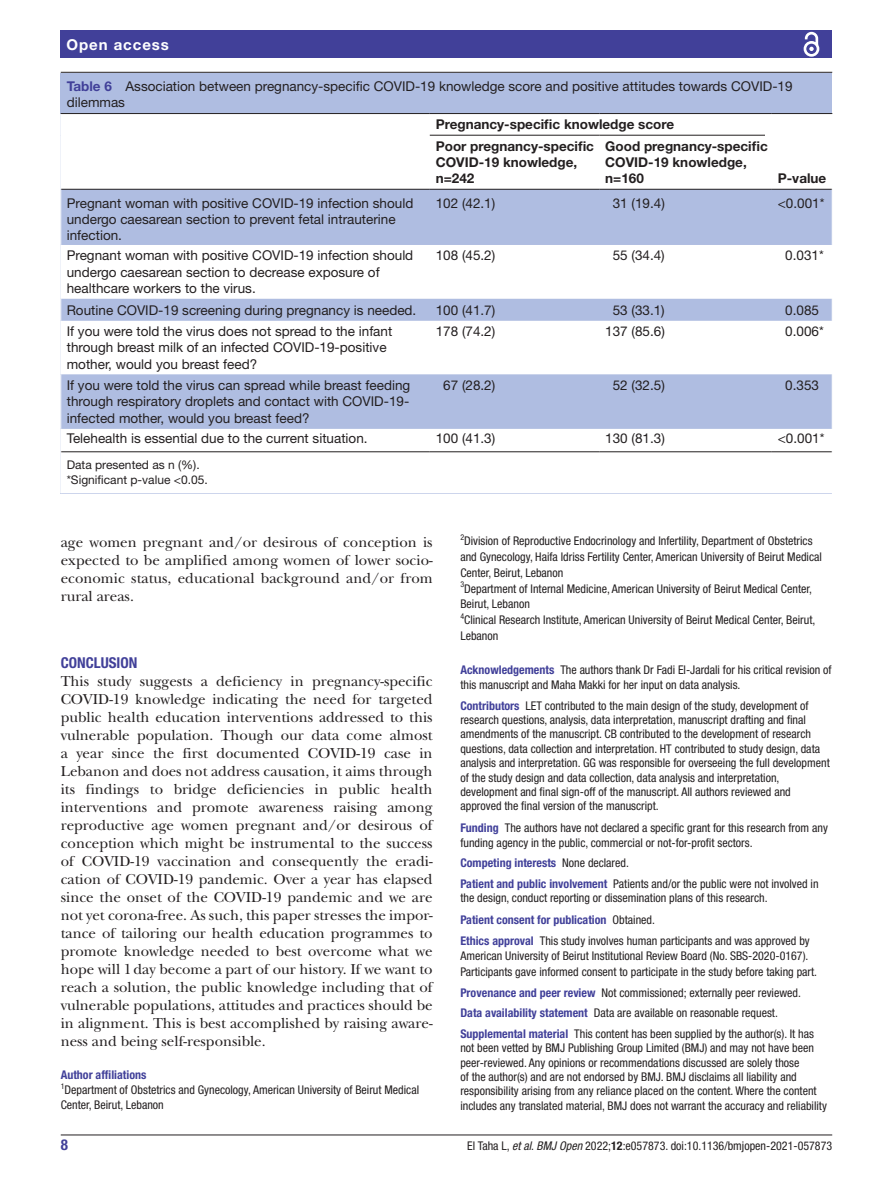
<style>
.page{position:relative;width:893px;height:1191px;background:#fff}
.page>*{position:absolute;margin:0;border:0;box-sizing:border-box;transform-origin:0 0}
.t1{font:15px/18px "New Baskerville";color:#231f20;text-align:justify}
.t2{font:700 condensed 15px "Helvetica Neue LT Std";color:#414099}
.t3{font:700 15px "Helvetica Neue LT Std";letter-spacing:.065em;color:#fff}
.t4{font:13.5px/16.2px "Helvetica Neue LT Std";color:#231f20}
.t5{font:700 13.5px/16.2px "Helvetica Neue LT Std";color:#231f20}
.t6{font:condensed 12px/14.4px "Helvetica Neue LT Std";color:#231f20}
.t7{font:12px/15px "Helvetica Neue LT Std";color:#231f20}
.t8{font:condensed 7.95px "Helvetica Neue LT Std";color:#231f20}
.s1{font-weight:700;color:#414099}
.s2{font-style:italic}
.s3{font-weight:700}
</style>
<div class="page">
<hr style="left:61px;top:1134px;width:771px;height:1px;background:#231f20">
<div style="left:61px;top:31px;width:771px;height:27px;background:#414099"></div>
<svg style="left:803px;top:31px;width:17px;height:26px"></svg>
<div style="left:61px;top:73px;width:771px;height:420px;background:#afbde1"></div>
<hr style="left:61px;top:72px;width:771px;height:1px;background:#231f20">
<div style="left:61px;top:114px;width:771px;height:379px;background:#fff"></div>
<svg style="left:61px;top:190px;width:771px;height:238px"></svg>
<hr style="left:61px;top:189px;width:369px;height:1px;background:#231f20">
<hr style="left:772px;top:189px;width:60px;height:1px;background:#231f20">
<hr style="left:61px;top:113px;width:369px;height:1px;background:#231f20">
<hr style="left:430px;top:113px;width:169px;height:1px;background:#231f20">
<hr style="left:599px;top:113px;width:173px;height:1px;background:#231f20">
<hr style="left:772px;top:113px;width:60px;height:1px;background:#231f20">
<hr style="left:430px;top:135px;width:169px;height:1px;background:#231f20">
<hr style="left:430px;top:189px;width:169px;height:1px;background:#231f20">
<hr style="left:599px;top:135px;width:173px;height:1px;background:#231f20">
<hr style="left:599px;top:189px;width:173px;height:1px;background:#231f20">
<hr style="left:430px;top:451px;width:169px;height:1px;background:#231f20">
<hr style="left:599px;top:451px;width:173px;height:1px;background:#231f20">
<hr style="left:772px;top:451px;width:60px;height:1px;background:#231f20">
<hr style="left:61px;top:451px;width:369px;height:1px;background:#231f20">
<svg style="left:60px;top:114px;width:1px;height:21px"></svg>
<svg style="left:60px;top:299px;width:1px;height:21px"></svg>
<svg style="left:60px;top:428px;width:1px;height:24px"></svg>
<hr style="left:67px;top:468px;width:765px;height:2px;background:#fff">
<hr style="left:67px;top:483px;width:765px;height:2px;background:#fff">
<svg style="left:766px;top:133px;width:6px;height:4px"></svg>
<p class="t3" style="left:66px;top:35px;width:104px">Open access</p>
<p class="t4" style="left:67px;top:77px;width:727px"><span class="s1">Table 6</span> Association between pregnancy-specific COVID-19 knowledge score and positive attitudes towards COVID-19 dilemmas</p>
<p class="t5" style="left:436px;top:116px;width:240px">Pregnancy-specific knowledge score</p>
<p class="t5" style="left:436px;top:138px;width:160px">Poor pregnancy-specific<br>COVID-19 knowledge, n=242</p>
<p class="t5" style="left:605px;top:138px;width:164px">Good pregnancy-specific<br>COVID-19 knowledge, n=160</p>
<p class="t5" style="left:778px;top:170px;width:50px">P-value</p>
<p class="t4" style="left:67px;top:195px;width:348px">Pregnant woman with positive COVID-19 infection should undergo caesarean section to prevent fetal intrauterine infection.</p>
<p class="t4" style="left:436px;top:195px;width:61px">102 (42.1)</p>
<p class="t4" style="left:613px;top:195px;width:54px">31 (19.4)</p>
<p class="t4" style="left:778px;top:195px;width:48px">&lt;0.001*</p>
<p class="t4" style="left:67px;top:247px;width:348px">Pregnant woman with positive COVID-19 infection should undergo caesarean section to decrease exposure of healthcare workers to the virus.</p>
<p class="t4" style="left:436px;top:247px;width:61px">108 (45.2)</p>
<p class="t4" style="left:613px;top:247px;width:54px">55 (34.4)</p>
<p class="t4" style="left:785px;top:247px;width:40px">0.031*</p>
<p class="t4" style="left:67px;top:301px;width:351px">Routine COVID-19 screening during pregnancy is needed.</p>
<p class="t4" style="left:436px;top:301px;width:61px">100 (41.7)</p>
<p class="t4" style="left:613px;top:301px;width:54px">53 (33.1)</p>
<p class="t4" style="left:785px;top:301px;width:35px">0.085</p>
<p class="t4" style="left:67px;top:323px;width:327px">If you were told the virus does not spread to the infant through breast milk of an infected COVID-19-positive mother, would you breast feed?</p>
<p class="t4" style="left:436px;top:323px;width:61px">178 (74.2)</p>
<p class="t4" style="left:605px;top:323px;width:61px">137 (85.6)</p>
<p class="t4" style="left:785px;top:323px;width:40px">0.006*</p>
<p class="t4" style="left:67px;top:377px;width:345px;text-align:justify">If you were told the virus can spread while breast feeding through respiratory droplets and contact with COVID-19- infected mother, would you breast feed?</p>
<p class="t4" style="left:443px;top:377px;width:54px">67 (28.2)</p>
<p class="t4" style="left:613px;top:377px;width:54px">52 (32.5)</p>
<p class="t4" style="left:785px;top:377px;width:35px">0.353</p>
<p class="t4" style="left:67px;top:430px;width:302px">Telehealth is essential due to the current situation.</p>
<p class="t4" style="left:436px;top:430px;width:61px">100 (41.3)</p>
<p class="t4" style="left:605px;top:430px;width:61px">130 (81.3)</p>
<p class="t4" style="left:778px;top:430px;width:48px">&lt;0.001*</p>
<p class="t7" style="left:67px;top:457px;width:143px">Data presented as n (%). *Significant p-value &lt;0.05.</p>
<p class="t1" style="left:61px;top:533px;width:373px">age women pregnant and/or desirous of conception is expected to be amplified among women of lower socio&shy;economic status, educational background and/or from rural areas.</p>
<p class="t2" style="left:61px;top:654px;width:78px">CONCLUSION</p>
<p class="t1" style="left:61px;top:672px;width:373px">This study suggests a deficiency in pregnancy-specific COVID-19 knowledge indicating the need for targeted public health education interventions addressed to this vulnerable population. Though our data come almost a year since the first documented COVID-19 case in Lebanon and does not address causation, it aims through its findings to bridge deficiencies in public health interventions and promote awareness raising among reproductive age women pregnant and/or desirous of conception which might be instrumental to the success of COVID-19 vaccination and consequently the eradi&shy;cation of COVID-19 pandemic. Over a year has elapsed since the onset of the COVID-19 pandemic and we are not yet corona-free. As such, this paper stresses the impor&shy;tance of tailoring our health education programmes to promote knowledge needed to best overcome what we hope will 1day become a part of our history. If we want to reach a solution, the public knowledge including that of vulnerable populations, attitudes and practices should be in alignment. This is best accomplished by raising aware&shy;ness and being self-responsible.</p>
<p class="t6" style="left:61px;top:1067px;width:360px;line-height:15px"><span class="s1">Author affiliations<br></span><sup>1</sup>Department of Obstetrics and Gynecology, American University of Beirut Medical<br>Center, Beirut, Lebanon</p>
<p class="t8" style="left:460px;top:532px;width:5px">2</p>
<p class="t6" style="left:460px;top:533px;width:363px;line-height:15.9px;text-indent:4px">Division of Reproductive Endocrinology and Infertility, Department of Obstetrics and Gynecology, Haifa Idriss Fertility Center, American University of Beirut Medical<br>Center, Beirut, Lebanon</p>
<p class="t8" style="left:460px;top:580px;width:5px">3</p>
<p class="t6" style="left:460px;top:580px;width:353px;line-height:15.9px;text-indent:4px">Department of Internal Medicine, American University of Beirut Medical Center,<br>Beirut, Lebanon</p>
<p class="t8" style="left:460px;top:611px;width:5px">4</p>
<p class="t6" style="left:460px;top:612px;width:356px;line-height:15.9px;text-indent:4px">Clinical Research Institute, American University of Beirut Medical Center, Beirut,<br>Lebanon</p>
<p class="t6" style="left:460px;top:662px;width:373px;line-height:15.3px"><span class="s1">Acknowledgements</span> The authors thank Dr Fadi El-Jardali for his critical revision of this manuscript and Maha Makki for her input on data analysis.</p>
<p class="t6" style="left:460px;top:698px;width:371px"><span class="s1">Contributors</span> LET contributed to the main design of the study, development of research questions, analysis, data interpretation, manuscript drafting and final amendments of the manuscript. CB contributed to the development of research questions, data collection and interpretation. HT contributed to study design, data analysis and interpretation. GG was responsible for overseeing the full development of the study design and data collection, data analysis and interpretation, development and final sign-off of the manuscript. All authors reviewed and approved the final version of the manuscript.</p>
<p class="t6" style="left:460px;top:819px;width:369px;line-height:15.3px"><span class="s1">Funding</span> The authors have not declared a specific grant for this research from any funding agency in the public, commercial or not-for-profit sectors.</p>
<p class="t6" style="left:460px;top:852px;width:360px;line-height:20.4px"><span class="s1">Competing interests</span> None declared.<br><span class="s1">Patient and public involvement</span> Patients and/or the public were not involved in</p>
<p class="t6" style="left:460px;top:887px;width:351px;line-height:21.6px">the design, conduct reporting or dissemination plans of this research.<br><span class="s1">Patient consent for publication</span> Obtained.<br><span class="s1">Ethics approval</span> This study involves human participants and was approved by</p>
<p class="t6" style="left:460px;top:948px;width:358px;line-height:15.3px">American University of Beirut Institutional Review Board (No. SBS-2020-0167).<br>Participants gave informed consent to participate in the study before taking part.</p>
<p class="t6" style="left:460px;top:982px;width:355px;line-height:20.4px"><span class="s1">Provenance and peer review</span> Not commissioned; externally peer reviewed.<br><span class="s1">Data availability statement</span> Data are available on reasonable request.<br><span class="s1">Supplemental material</span> This content has been supplied by the author(s). It has</p>
<p class="t6" style="left:460px;top:1040px;width:368px">not been vetted by BMJ Publishing Group Limited (BMJ) and may not have been peer-reviewed. Any opinions or recommendations discussed are solely those<br>of the author(s) and are not endorsed by BMJ. BMJ disclaims all liability and responsibility arising from any reliance placed on the content. Where the content includes any translated material, BMJ does not warrant the accuracy and reliability</p>
<p class="t2" style="left:61px;top:1135px;width:9px">8</p>
<p class="t6" style="left:467px;top:1138px;width:366px">El Taha L, <span class="s2">et al</span>. <span class="s2">BMJ Open</span> 2022;<span class="s3">12</span>:e057873. doi:10.1136/bmjopen-2021-057873</p>
</div>
